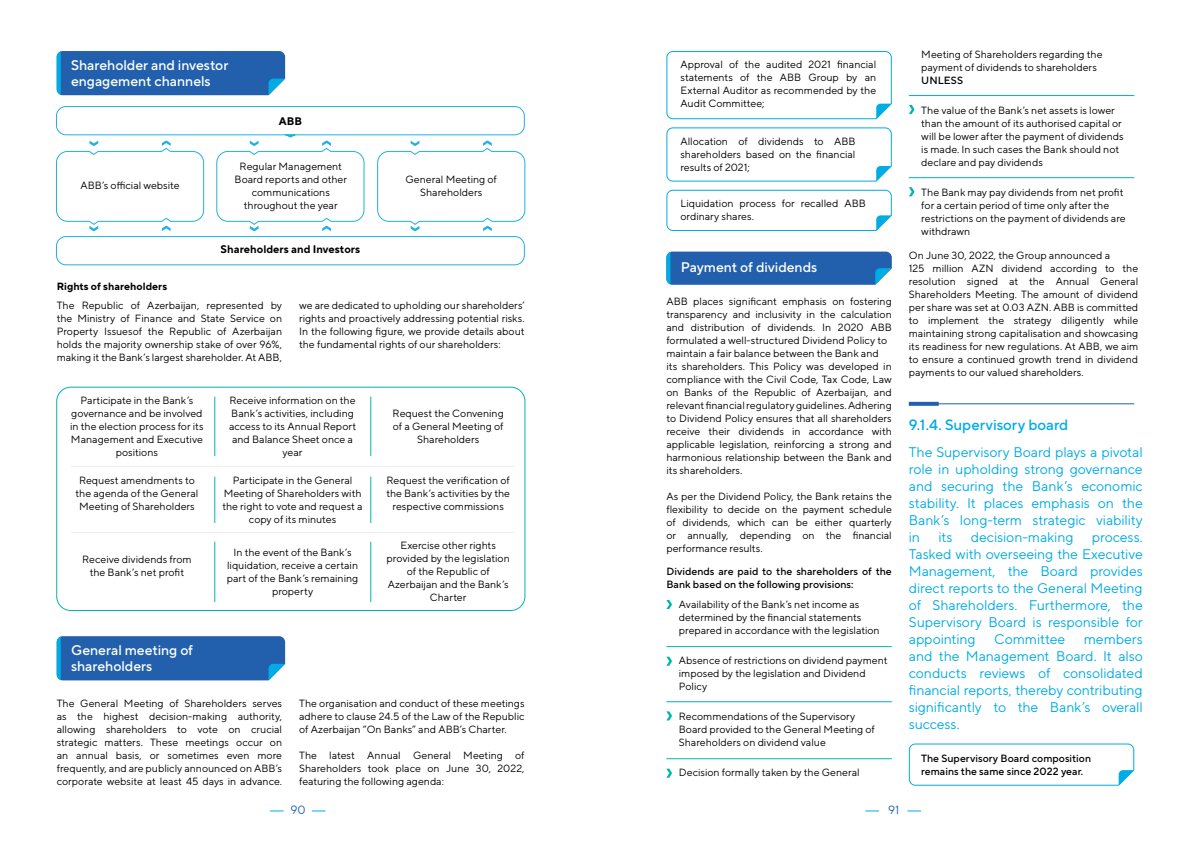
<style>
.page{position:relative;width:1191px;height:842px;background:#fff}
.page>*{position:absolute;margin:0;border:0;box-sizing:border-box;transform-origin:0 0}
.t1{font:500 15px "TT Norms Pro";color:#00ace4}
.t2{font:14px/17px "TT Norms Pro";letter-spacing:-.005em;color:#00ace4;text-align:justify}
.t3{font:500 14px/16px "TT Norms Pro";letter-spacing:-.005em;color:#fff}
.t4{font:12px "TT Norms Pro";color:#2260ad}
.t5{font:700 11px "TT Norms Pro";color:#000}
.t6{font:10.5px/13px "TT Norms Pro";color:#000;text-align:center}
.t7{font:500 10.5px/13px "TT Norms Pro";letter-spacing:.005em;color:#000}
.t8{font:700 10.5px "TT Norms Pro";letter-spacing:.005em;color:#000}
</style>
<div class="page">
<svg style="left:270px;top:810px;width:13px;height:1px"></svg>
<svg style="left:312px;top:810px;width:13px;height:1px"></svg>
<svg style="left:865px;top:810px;width:14px;height:1px"></svg>
<svg style="left:907px;top:810px;width:14px;height:1px"></svg>
<div style="left:57px;top:51px;width:228px;height:44px;background:#2260ad"></div>
<div style="left:57px;top:636px;width:228px;height:44px;background:#2260ad"></div>
<svg style="left:56px;top:141px;width:149px;height:90px"></svg>
<svg style="left:377px;top:141px;width:149px;height:90px"></svg>
<div style="left:56px;top:106px;width:469px;height:29px;border:1px solid #1eb1e7;border-radius:10px"></div>
<svg style="left:216px;top:134px;width:149px;height:97px"></svg>
<div style="left:56px;top:236px;width:469px;height:29px;border:1px solid #1eb1e7;border-radius:10px"></div>
<div style="left:56px;top:387px;width:469px;height:224px;border:1px solid #00b5b0;border-radius:14px"></div>
<hr style="left:214px;top:397px;width:1px;height:59px;background:#00b5b0">
<hr style="left:214px;top:477px;width:1px;height:46px;background:#00b5b0">
<hr style="left:214px;top:542px;width:1px;height:60px;background:#00b5b0">
<hr style="left:370px;top:397px;width:1px;height:59px;background:#00b5b0">
<hr style="left:370px;top:477px;width:1px;height:46px;background:#00b5b0">
<hr style="left:370px;top:542px;width:1px;height:60px;background:#00b5b0">
<hr style="left:71px;top:466px;width:443px;height:1px;background:#404042">
<hr style="left:71px;top:532px;width:443px;height:1px;background:#404042">
<svg style="left:666px;top:51px;width:226px;height:69px"></svg>
<svg style="left:908px;top:743px;width:226px;height:43px"></svg>
<svg style="left:666px;top:127px;width:226px;height:55px"></svg>
<svg style="left:666px;top:189px;width:226px;height:42px"></svg>
<svg style="left:666px;top:252px;width:225px;height:33px;background:#2666b0"></svg>
<svg style="left:666px;top:600px;width:6px;height:9px"></svg>
<svg style="left:909px;top:105px;width:5px;height:9px"></svg>
<svg style="left:909px;top:187px;width:5px;height:9px"></svg>
<svg style="left:666px;top:657px;width:6px;height:9px"></svg>
<svg style="left:666px;top:711px;width:6px;height:9px"></svg>
<svg style="left:666px;top:769px;width:6px;height:9px"></svg>
<hr style="left:666px;top:646px;width:225px;height:1px;background:#00b5b0">
<hr style="left:666px;top:701px;width:225px;height:1px;background:#00b5b0">
<hr style="left:666px;top:758px;width:225px;height:1px;background:#00b5b0">
<hr style="left:909px;top:177px;width:225px;height:1px;background:#00b5b0">
<hr style="left:909px;top:95px;width:225px;height:1px;background:#00b5b0">
<hr style="left:909px;top:403px;width:225px;height:1px;background:#2260ad">
<svg style="left:909px;top:402px;width:29px;height:4px"></svg>
<h2 class="t3" style="left:71px;top:59px;width:159px">Shareholder and investor engagement channels</h2>
<p class="t5" style="left:279px;top:115px;width:25px">ABB</p>
<p class="t6" style="left:80px;top:180px;width:101px">ABB’s official website</p>
<p class="t8" style="left:57px;top:282px;width:112px">Rights of shareholders</p>
<p class="t6" style="left:235px;top:160px;width:114px">Regular Management<br>Board reports and other communications throughout the year</p>
<p class="t5" style="left:221px;top:243px;width:141px">Shareholders and Investors</p>
<p class="t6" style="left:405px;top:173px;width:93px">General Meeting of<br>Shareholders</p>
<p class="t6" style="left:57px;top:300px;width:227px;text-align:justify">The Republic of Azerbaijan, represented by the Ministry of Finance and State Service on Property Issuesof the Republic of Azerbaijan holds the majority ownership stake of over 96%, making it the Bank’s largest shareholder. At ABB,</p>
<p class="t6" style="left:299px;top:300px;width:227px;text-align:justify">we are dedicated to upholding our shareholders’ rights and proactively addressing potential risks.<br>In the following figure, we provide details about the fundamental rights of our shareholders:</p>
<p class="t6" style="left:70px;top:395px;width:135px">Participate in the Bank’s governance and be involved in the election process for its<br>Management and Executive positions</p>
<p class="t6" style="left:76px;top:475px;width:124px">Request amendments to the agenda of the General<br>Meeting of Shareholders</p>
<p class="t6" style="left:82px;top:554px;width:111px">Receive dividends from the Bank’s net profit</p>
<h2 class="t3" style="left:71px;top:644px;width:124px">General meeting of shareholders</h2>
<p class="t6" style="left:229px;top:395px;width:129px">Receive information on the<br>Bank’s activities, including access to its Annual Report and Balance Sheet once a year</p>
<p class="t6" style="left:222px;top:475px;width:142px">Participate in the General<br>Meeting of Shareholders with the right to vote and request a copy of its minutes</p>
<p class="t6" style="left:227px;top:546px;width:133px">In the event of the Bank’s liquidation, receive a certain part of the Bank’s remaining property</p>
<p class="t6" style="left:393px;top:408px;width:113px">Request the Convening of a General Meeting of<br>Shareholders</p>
<p class="t6" style="left:386px;top:475px;width:125px">Request the verification of the Bank’s activities by the respective commissions</p>
<p class="t6" style="left:387px;top:540px;width:125px">Exercise other rights provided by the legislation of the Republic of<br>Azerbaijan and the Bank’s<br>Charter</p>
<p class="t6" style="left:57px;top:698px;width:227px;text-align:justify">The General Meeting of Shareholders serves as the highest decision-making authority, allowing shareholders to vote on crucial strategic matters. These meetings occur on an annual basis, or sometimes even more frequently, and are publicly announced on ABB’s corporate website at least 45 days in advance.</p>
<p class="t6" style="left:299px;top:698px;width:227px;text-align:justify">The organisation and conduct of these meetings adhere to clause 24.5 of the Law of the Republic of Azerbaijan “On Banks” and ABB’s Charter.</p>
<p class="t6" style="left:299px;top:750px;width:227px;text-align:justify">The latest Annual General Meeting of Shareholders took place on June 30, 2022, featuring the following agenda:</p>
<p class="t6" style="left:680px;top:59px;width:197px;text-align:justify">Approval of the audited 2021 financial statements of the ABB Group by an External Auditor as recommended by the Audit Committee;</p>
<p class="t6" style="left:680px;top:136px;width:176px;text-align:justify">Allocation of dividends to ABB shareholders based on the financial results of 2021;</p>
<p class="t6" style="left:680px;top:198px;width:187px;text-align:left">Liquidation process for recalled ABB ordinary shares.</p>
<h2 class="t3" style="left:680px;top:261px;width:138px">Payment of dividends</h2>
<p class="t6" style="left:666px;top:296px;width:227px;text-align:left">ABB places significant emphasis on fostering transparency and inclusivity in the calculation and distribution of dividends. In 2020 ABB formulated a well-structured Dividend Policy to maintain a fair balance between the Bank and its shareholders. This Policy was developed in compliance with the Civil Code, Tax Code, Law on Banks of the Republic of Azerbaijan, and relevant financial regulatory guidelines. Adhering to Dividend Policy ensures that all shareholders receive their dividends in accordance with applicable legislation, reinforcing a strong and harmonious relationship between the Bank and its shareholders.</p>
<p class="t6" style="left:666px;top:491px;width:227px;text-align:justify">As per the Dividend Policy, the Bank retains the flexibility to decide on the payment schedule of dividends, which can be either quarterly or annually, depending on the financial performance results.</p>
<p class="t7" style="left:666px;top:566px;width:227px">Dividends are paid to the shareholders of the<br>Bank based on the following provisions:</p>
<p class="t6" style="left:679px;top:599px;width:202px;text-align:left">Availability of the Bank’s net income as determined by the financial statements prepared in accordance with the legislation</p>
<p class="t6" style="left:679px;top:655px;width:210px;text-align:left">Absence of restrictions on dividend payment imposed by the legislation and Dividend<br>Policy</p>
<p class="t6" style="left:679px;top:711px;width:197px;text-align:left">Recommendations of the Supervisory<br>Board provided to the General Meeting of<br>Shareholders on dividend value</p>
<p class="t6" style="left:679px;top:767px;width:182px">Decision formally taken by the General</p>
<p class="t4" style="left:290px;top:805px;width:17px">90</p>
<p class="t4" style="left:888px;top:805px;width:13px">91</p>
<p class="t6" style="left:921px;top:49px;width:183px;text-align:left">Meeting of Shareholders regarding the payment of dividends to shareholders</p>
<p class="t7" style="left:921px;top:75px;width:43px">UNLESS</p>
<p class="t6" style="left:921px;top:105px;width:204px;text-align:left">The value of the Bank’s net assets is lower than the amount of its authorised capital or will be lower after the payment of dividends is made. In such cases the Bank should not declare and pay dividends</p>
<p class="t6" style="left:921px;top:187px;width:206px;text-align:left">The Bank may pay dividends from net profit for a certain period of time only after the restrictions on the payment of dividends are withdrawn</p>
<p class="t6" style="left:909px;top:250px;width:231px;text-align:left">On June 30, 2022, the Group announced a<br>125 million AZN dividend according to the resolution signed at the Annual General Shareholders Meeting. The amount of dividend per share was set at 0.03 AZN. ABB is committed to implement the strategy diligently while maintaining strong capitalisation and showcasing its readiness for new regulations. At ABB, we aim to ensure a continued growth trend in dividend payments to our valued shareholders.</p>
<h1 class="t1" style="left:909px;top:419px;width:161px">9.1.4. Supervisory board</h1>
<h2 class="t2" style="left:909px;top:445px;width:235px">The Supervisory Board plays a pivotal role in upholding strong governance and securing the Bank’s economic stability. It places emphasis on the Bank’s long-term strategic viability in</h2>
<h2 class="t2" style="left:938px;top:530px;width:16px">its</h2>
<h2 class="t2" style="left:971px;top:530px;width:104px">decision-making</h2>
<h2 class="t2" style="left:909px;top:530px;width:235px;text-indent:183px">process.<br>Tasked with overseeing the Executive Management, the Board provides direct reports to the General Meeting of Shareholders. Furthermore, the Supervisory Board is responsible for appointing</h2>
<h2 class="t2" style="left:994px;top:632px;width:73px">Committee</h2>
<h2 class="t2" style="left:909px;top:632px;width:235px;text-indent:175px">members and the Management Board. It also conducts reviews of consolidated financial reports, thereby contributing significantly to the Bank’s overall success.</h2>
<p class="t7" style="left:921px;top:753px;width:172px">The Supervisory Board composition remains the same since 2022 year.</p>
</div>
